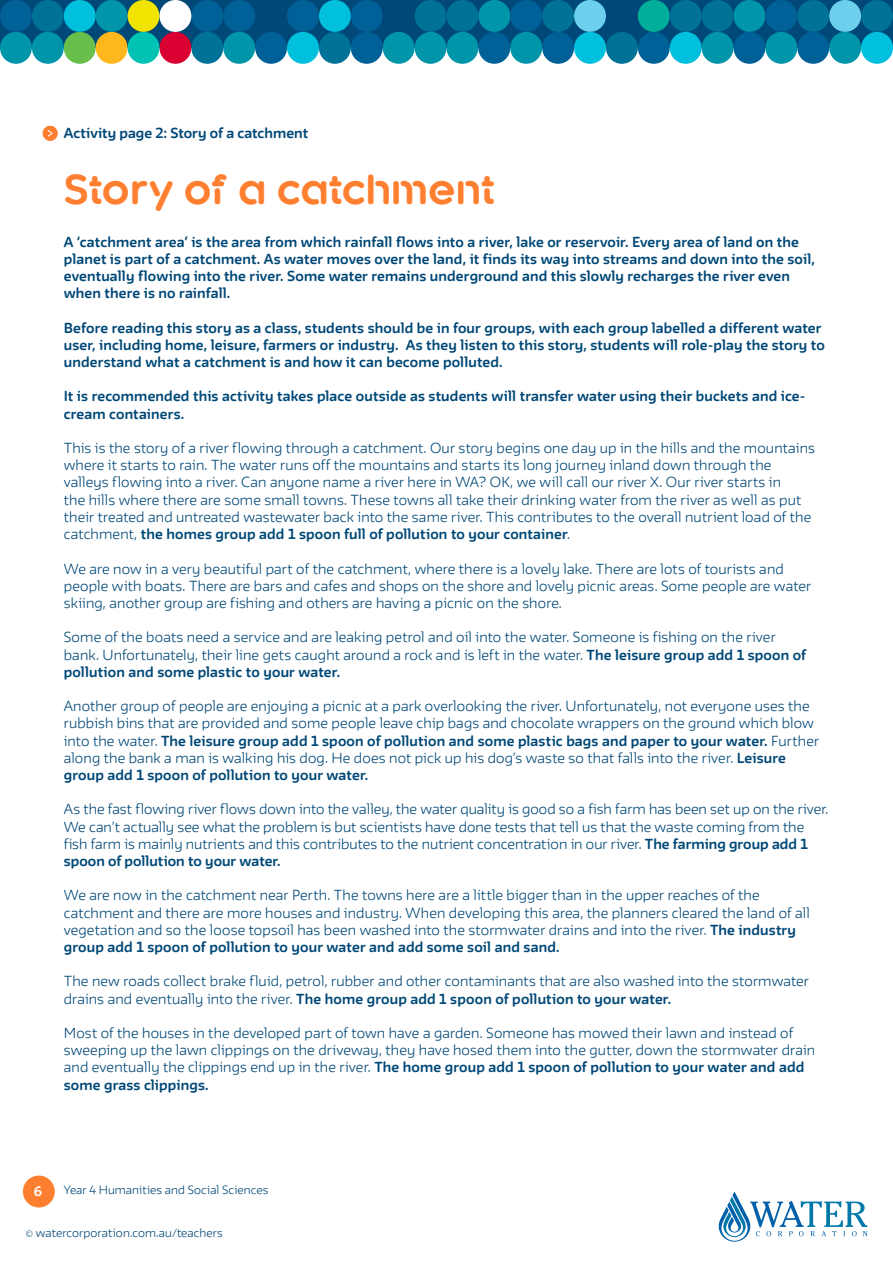
<style>
.page{position:relative;width:893px;height:1263px;background:#fff}
.page>*{position:absolute;margin:0;border:0;box-sizing:border-box;transform-origin:0 0}
.WC_Headline{font:700 39px "FWT Kroppen Round";color:#ff7f30}
.Bulett_Final{font:300 12.75px/17.2px "FWT Irma Round";letter-spacing:.01em;color:#004877}
.Bulett_Final-2{font:700 12.75px/17.2px "FWT Irma Round";letter-spacing:.015em;color:#004877}
.Circle_number{font:700 12px "FWT Irma Round";color:#fff}
.WC_Footer{font:300 10.5px "FWT Irma Round";letter-spacing:.01em;color:#004877}
.s1{font-weight:700}
</style>
<div class="page">
<svg style="left:719px;top:1191px;width:148px;height:51px"></svg>
<div style="left:0;top:0;width:893px;height:48px;background:#004877"></div>
<div style="left:223px;top:32px;width:32px;height:32px;background:#0095a9;border-radius:50%"></div>
<div style="left:287px;top:32px;width:32px;height:32px;background:#00c0de;border-radius:50%"></div>
<div style="left:319px;top:32px;width:32px;height:32px;background:#007197;border-radius:50%"></div>
<div style="left:255px;top:32px;width:32px;height:32px;background:#006098;border-radius:50%"></div>
<div style="left:191px;top:32px;width:32px;height:32px;background:#007197;border-radius:50%"></div>
<div style="left:351px;top:0;width:32px;height:32px;background:#006098;border-radius:50%"></div>
<div style="left:287px;top:0;width:32px;height:32px;background:#006098;border-radius:50%"></div>
<div style="left:191px;top:0;width:32px;height:32px;background:#006098;border-radius:50%"></div>
<div style="left:223px;top:0;width:32px;height:32px;background:#006098;border-radius:50%"></div>
<div style="left:319px;top:0;width:32px;height:32px;background:#00c0de;border-radius:50%"></div>
<div style="left:64px;top:32px;width:32px;height:32px;background:#68bf4b;border-radius:50%"></div>
<div style="left:64px;top:0;width:32px;height:32px;background:#00c0de;border-radius:50%"></div>
<div style="left:0;top:32px;width:32px;height:32px;background:#0095a9;border-radius:50%"></div>
<div style="left:383px;top:32px;width:32px;height:32px;background:#0095a9;border-radius:50%"></div>
<div style="left:32px;top:32px;width:32px;height:32px;background:#0095a9;border-radius:50%"></div>
<div style="left:32px;top:0;width:32px;height:32px;background:#007197;border-radius:50%"></div>
<div style="left:0;top:0;width:32px;height:32px;background:#006098;border-radius:50%"></div>
<div style="left:351px;top:32px;width:32px;height:32px;background:#006098;border-radius:50%"></div>
<div style="left:96px;top:0;width:32px;height:32px;background:#0095a9;border-radius:50%"></div>
<div style="left:159px;top:32px;width:32px;height:32px;background:#da0032;border-radius:50%"></div>
<div style="left:96px;top:32px;width:32px;height:32px;background:#ffb71e;border-radius:50%"></div>
<div style="left:159px;top:0;width:32px;height:32px;background:#fff;border-radius:50%"></div>
<div style="left:128px;top:0;width:31px;height:32px;background:#f1e400;border-radius:50%"></div>
<div style="left:128px;top:32px;width:31px;height:32px;background:#00c3b4;border-radius:50%"></div>
<div style="left:415px;top:0;width:31px;height:32px;background:#007197;border-radius:50%"></div>
<div style="left:415px;top:32px;width:31px;height:32px;background:#0095a9;border-radius:50%"></div>
<div style="left:638px;top:32px;width:32px;height:32px;background:#006098;border-radius:50%"></div>
<div style="left:510px;top:32px;width:32px;height:32px;background:#0095a9;border-radius:50%"></div>
<div style="left:542px;top:32px;width:32px;height:32px;background:#006098;border-radius:50%"></div>
<div style="left:478px;top:0;width:32px;height:32px;background:#0095a9;border-radius:50%"></div>
<div style="left:446px;top:32px;width:32px;height:32px;background:#0095a9;border-radius:50%"></div>
<div style="left:478px;top:32px;width:32px;height:32px;background:#006098;border-radius:50%"></div>
<div style="left:542px;top:0;width:32px;height:32px;background:#007197;border-radius:50%"></div>
<div style="left:574px;top:0;width:32px;height:32px;background:#6ccfeb;border-radius:50%"></div>
<div style="left:510px;top:0;width:32px;height:32px;background:#006098;border-radius:50%"></div>
<div style="left:446px;top:0;width:32px;height:32px;background:#007197;border-radius:50%"></div>
<div style="left:574px;top:32px;width:32px;height:32px;background:#00c0de;border-radius:50%"></div>
<div style="left:606px;top:32px;width:32px;height:32px;background:#007197;border-radius:50%"></div>
<div style="left:638px;top:0;width:32px;height:32px;background:#00ae9b;border-radius:50%"></div>
<div style="left:670px;top:0;width:32px;height:32px;background:#007197;border-radius:50%"></div>
<div style="left:670px;top:32px;width:32px;height:32px;background:#00c0de;border-radius:50%"></div>
<div style="left:765px;top:32px;width:32px;height:32px;background:#0095a9;border-radius:50%"></div>
<div style="left:797px;top:32px;width:32px;height:32px;background:#006098;border-radius:50%"></div>
<div style="left:733px;top:0;width:32px;height:32px;background:#0095a9;border-radius:50%"></div>
<div style="left:702px;top:32px;width:31px;height:32px;background:#0095a9;border-radius:50%"></div>
<div style="left:733px;top:32px;width:32px;height:32px;background:#006098;border-radius:50%"></div>
<div style="left:797px;top:0;width:32px;height:32px;background:#007197;border-radius:50%"></div>
<div style="left:829px;top:0;width:32px;height:32px;background:#6ccfeb;border-radius:50%"></div>
<div style="left:765px;top:0;width:32px;height:32px;background:#006098;border-radius:50%"></div>
<div style="left:702px;top:0;width:31px;height:32px;background:#007197;border-radius:50%"></div>
<div style="left:861px;top:32px;width:32px;height:32px;background:#00c0de;border-radius:50%"></div>
<div style="left:861px;top:0;width:32px;height:32px;background:#007197;border-radius:50%"></div>
<div style="left:829px;top:32px;width:32px;height:32px;background:#0095a9;border-radius:50%"></div>
<svg style="left:43px;top:126px;width:15px;height:15px"></svg>
<div style="left:23px;top:1175px;width:32px;height:32px;background:#ff7f30;border-radius:50%"></div>
<p class="Bulett_Final-2" style="left:64px;top:123px;width:246px">Activity page 2: Story of a catchment</p>
<p class="WC_Headline" style="left:64px;top:167px;width:433px">Story of a catchment</p>
<p class="Bulett_Final-2" style="left:64px;top:232px;width:753px">A ‘catchment area’ is the area from which rainfall flows into a river, lake or reservoir. Every area of land on the planet is part of a catchment. As water moves over the land, it finds its way into streams and down into the soil, eventually flowing into the river. Some water remains underground and this slowly recharges the river even when there is no rainfall.</p>
<p class="Bulett_Final-2" style="left:64px;top:318px;width:762px">Before reading this story as a class, students should be in four groups, with each group labelled a different water user, including home, leisure, farmers or industry. As they listen to this story, students will role-play the story to understand what a catchment is and how it can become polluted.</p>
<p class="Bulett_Final-2" style="left:64px;top:387px;width:743px">It is recommended this activity takes place outside as students will transfer water using their buckets and ice&shy;cream containers.</p>
<p class="Bulett_Final" style="left:64px;top:438px;width:753px">This is the story of a river flowing through a catchment. Our story begins one day up in the hills and the mountains where it starts to rain. The water runs off the mountains and starts its long journey inland down through the valleys flowing into a river. Can anyone name a river here in WA? OK, we will call our river X. Our river starts in<br>the hills where there are some small towns. These towns all take their drinking water from the river as well as put their treated and untreated wastewater back into the same river. This contributes to the overall nutrient load of the catchment, <span class="s1">the homes group add 1 spoon full of pollution to your container</span>.</p>
<p class="Bulett_Final" style="left:64px;top:559px;width:749px">We are now in a very beautiful part of the catchment, where there is a lovely lake. There are lots of tourists and people with boats. There are bars and cafes and shops on the shore and lovely picnic areas. Some people are water skiing, another group are fishing and others are having a picnic on the shore.</p>
<p class="Bulett_Final" style="left:64px;top:628px;width:744px">Some of the boats need a service and are leaking petrol and oil into the water. Someone is fishing on the river bank. Unfortunately, their line gets caught around a rock and is left in the water. <span class="s1">The leisure group add 1 spoon of pollution and some plastic to your water.</span></p>
<p class="Bulett_Final" style="left:64px;top:696px;width:757px">Another group of people are enjoying a picnic at a park overlooking the river. Unfortunately, not everyone uses the rubbish bins that are provided and some people leave chip bags and chocolate wrappers on the ground which blow into the water. <span class="s1">The leisure group add 1 spoon of pollution and some plastic bags and paper to your water.</span> Further along the bank a man is walking his dog. He does not pick up his dog’s waste so that falls into the river. <span class="s1">Leisure group add 1 spoon of pollution to your water.</span></p>
<p class="Bulett_Final" style="left:64px;top:800px;width:766px">As the fast flowing river flows down into the valley, the water quality is good so a fish farm has been set up on the river.<br>We can’t actually see what the problem is but scientists have done tests that tell us that the waste coming from the fish farm is mainly nutrients and this contributes to the nutrient concentration in our river. <span class="s1">The farming group add 1 spoon of pollution to your water.</span></p>
<p class="Bulett_Final" style="left:64px;top:886px;width:748px">We are now in the catchment near Perth. The towns here are a little bigger than in the upper reaches of the catchment and there are more houses and industry. When developing this area, the planners cleared the land of all vegetation and so the loose topsoil has been washed into the stormwater drains and into the river. <span class="s1">The industry group add 1 spoon of pollution to your water and add some soil and sand.</span></p>
<p class="Bulett_Final" style="left:64px;top:972px;width:747px">The new roads collect brake fluid, petrol, rubber and other contaminants that are also washed into the stormwater drains and eventually into the river. <span class="s1">The home group add 1 spoon of pollution to your water.</span></p>
<p class="Bulett_Final" style="left:64px;top:1023px;width:753px">Most of the houses in the developed part of town have a garden. Someone has mowed their lawn and instead of sweeping up the lawn clippings on the driveway, they have hosed them into the gutter, down the stormwater drain and eventually the clippings end up in the river. <span class="s1">The home group add 1 spoon of pollution to your water and add some grass clippings.</span></p>
<p class="Circle_number" style="left:34px;top:1182px;width:10px">6</p>
<p class="WC_Footer" style="left:64px;top:1182px;width:206px">Year 4 Humanities and Social Sciences</p>
<p class="WC_Footer" style="left:26px;top:1225px;width:199px">© watercorporation.com.au/teachers</p>
</div>
